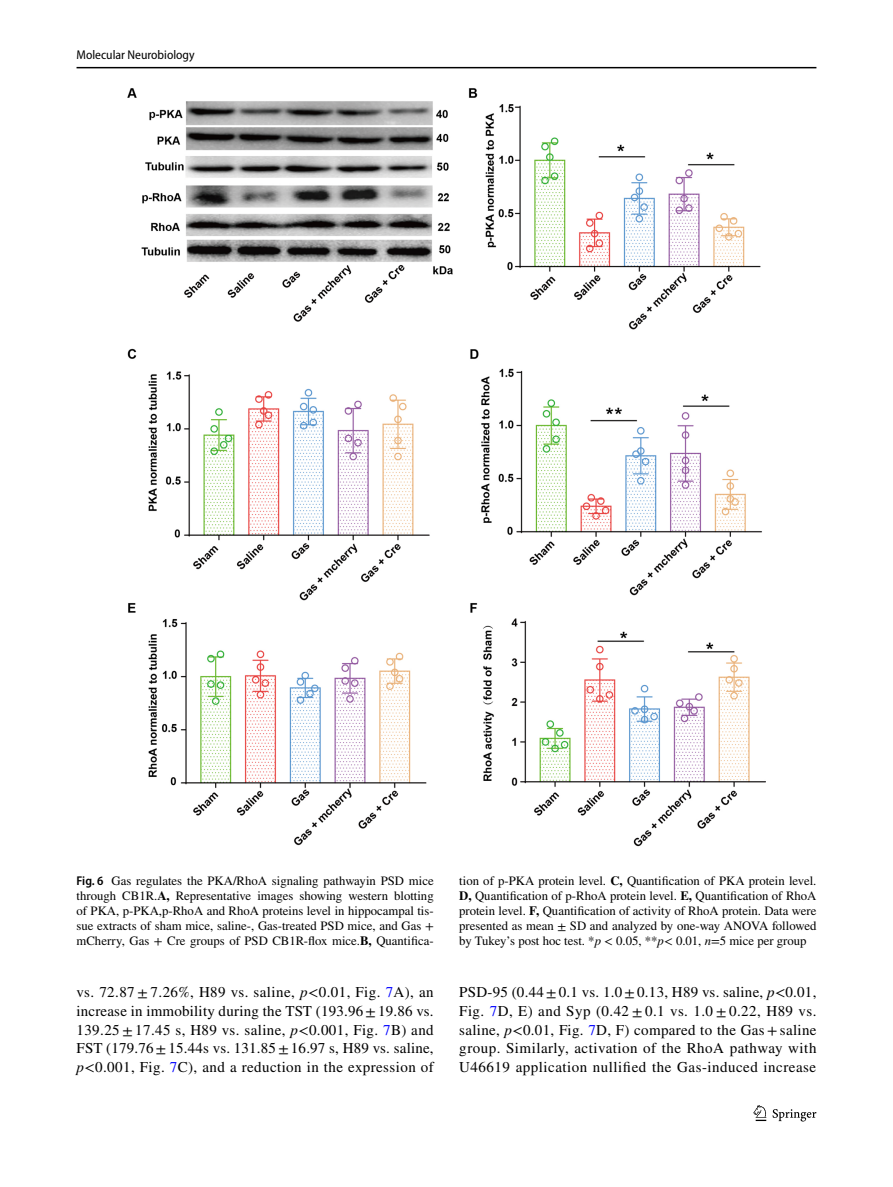
<style>
.page{position:relative;width:893px;height:1187px;background:#fff}
.page>*{position:absolute;margin:0;border:0;box-sizing:border-box;transform-origin:0 0}
.t1{font:15px/18.8px "STIX";letter-spacing:.03em;color:#000;text-align:justify}
.t2{font:12.75px/15px "STIX";color:#000;text-align:justify}
.t3{font:semi-condensed 12.75px "Myriad Pro";color:#000}
.s1{font-family:"Myriad Pro";font-weight:600;font-stretch:semi-condensed}
.s2{font-weight:700}
.s3{font-style:italic}
.s4{color:#00f}
</style>
<div class="page">
<hr style="left:77px;top:67px;width:739px;height:1px;background:#000">
<svg style="left:753px;top:1105px;width:13px;height:15px"></svg>
<svg style="left:773px;top:1109px;width:43px;height:12px"></svg>
<img style="left:128px;top:88px;width:637px;height:759px">
<p class="t3" style="left:77px;top:48px;width:120px">Molecular Neurobiology</p>
<p class="t2" style="left:77px;top:874px;width:359px"><span class="s1">Fig. 6</span> Gas regulates the PKA/RhoA signaling pathwayin PSD mice through CB1R.<span class="s2">A,</span> Representative images showing western blotting of PKA, p-PKA,p-RhoA and RhoA proteins level in hippocampal tis&shy;sue extracts of sham mice, saline-, Gas-treated PSD mice, and Gas + mCherry, Gas + Cre groups of PSD CB1R-flox mice.<span class="s2">B,</span> Quantifica-</p>
<p class="t2" style="left:459px;top:874px;width:359px">tion of p-PKA protein level. <span class="s2">C,</span> Quantification of PKA protein level.<br><span class="s2">D,</span> Quantification of p-RhoA protein level. <span class="s2">E,</span> Quantification of RhoA protein level. <span class="s2">F,</span> Quantification of activity of RhoA protein. Data were presented as mean ± SD and analyzed by one-way ANOVA followed by Tukey’s post hoc test. *<span class="s3">p</span> &lt; 0.05, **<span class="s3">p</span>&lt; 0.01, <span class="s3">n</span>=5 mice per group</p>
<p class="t1" style="left:77px;top:983px;width:359px">vs. 72.87 ± 7.26%, H89 vs. saline, <span class="s3">p</span>&lt;0.01, Fig. <span class="s4">7</span>A), an increase in immobility during the TST (193.96±19.86 vs.<br>139.25 ± 17.45 s, H89 vs. saline, <span class="s3">p</span>&lt;0.001, Fig. <span class="s4">7</span>B) and FST (179.76±15.44s vs. 131.85±16.97 s, H89 vs. saline, <span class="s3">p</span>&lt;0.001, Fig. <span class="s4">7</span>C), and a reduction in the expression of</p>
<p class="t1" style="left:459px;top:983px;width:359px">PSD-95 (0.44±0.1 vs. 1.0±0.13, H89 vs. saline, <span class="s3">p</span>&lt;0.01, Fig. <span class="s4">7</span>D, E) and Syp (0.42 ± 0.1 vs. 1.0 ± 0.22, H89 vs. saline, <span class="s3">p</span>&lt;0.01, Fig. <span class="s4">7</span>D, F) compared to the Gas+saline group. Similarly, activation of the RhoA pathway with U46619 application nullified the Gas-induced increase</p>
</div>
